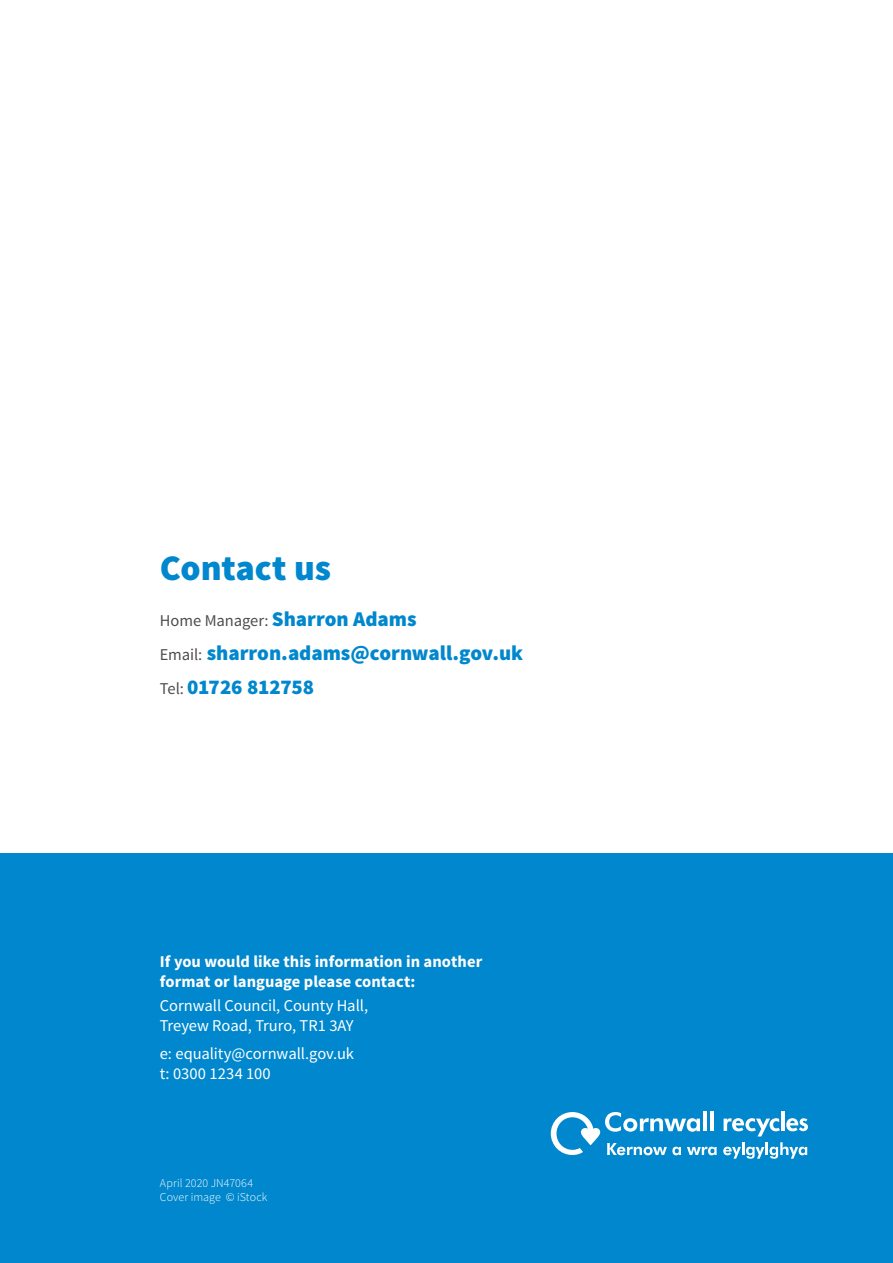
<style>
.page{position:relative;width:893px;height:1263px;background:#fff}
.page>*{position:absolute;margin:0;border:0;box-sizing:border-box;transform-origin:0 0}
.body{font:900 36px "Source Sans Pro";letter-spacing:-.005em;color:#0087cd}
.body-2{font:900 21px "Source Sans Pro";letter-spacing:-.005em;color:#0087cd}
.body-3{font:16.5px/19.8px "Source Sans Pro";letter-spacing:-.005em;color:#fff}
.body-4{font:700 16.5px/19.8px "Source Sans Pro";color:#fff}
.body-5{font:16.5px "Source Sans Pro";letter-spacing:-.005em;color:#4d4d4f}
.body-6{font:300 12px "Source Sans Pro";letter-spacing:.005em;color:#fff}
.s1{font-weight:900;font-size:21px;color:#0087cd}
.s2{font-weight:400;font-size:16.5px;color:#4d4d4f}
</style>
<div class="page">
<div style="left:0;top:853px;width:893px;height:410px;background:#0087cd"></div>
<svg style="left:724px;top:1118px;width:56px;height:18px"></svg>
<hr style="left:781px;top:1111px;width:4px;height:20px;background:#fff">
<svg style="left:786px;top:1118px;width:22px;height:13px"></svg>
<hr style="left:703px;top:1111px;width:4px;height:20px;background:#fff">
<hr style="left:711px;top:1111px;width:3px;height:20px;background:#fff">
<svg style="left:551px;top:1112px;width:166px;height:43px"></svg>
<svg style="left:723px;top:1142px;width:84px;height:17px"></svg>
<p class="body" style="left:160px;top:544px;width:173px">Contact us</p>
<p class="body-5" style="left:160px;top:611px;width:258px">Home Manager: <span class="s1">Sharron Adams</span></p>
<p class="body-2" style="left:160px;top:639px;width:365px"><span class="s2">Email:</span> sharron.adams@cornwall.gov.uk</p>
<p class="body-2" style="left:160px;top:673px;width:156px"><span class="s2">Tel:</span> 01726 812758</p>
<p class="body-4" style="left:160px;top:952px;width:324px">If you would like this information in another format or language please contact:</p>
<p class="body-3" style="left:160px;top:996px;width:210px">Cornwall Council, County Hall,<br>Treyew Road, Truro, TR1 3AY</p>
<p class="body-3" style="left:160px;top:1044px;width:196px">e: equality@cornwall.gov.uk</p>
<p class="body-3" style="left:160px;top:1063px;width:112px">t: 0300 1234 100</p>
<p class="body-6" style="left:160px;top:1175px;width:95px">April 2020 JN47064</p>
<p class="body-6" style="left:160px;top:1190px;width:109px">Cover image © iStock</p>
</div>
